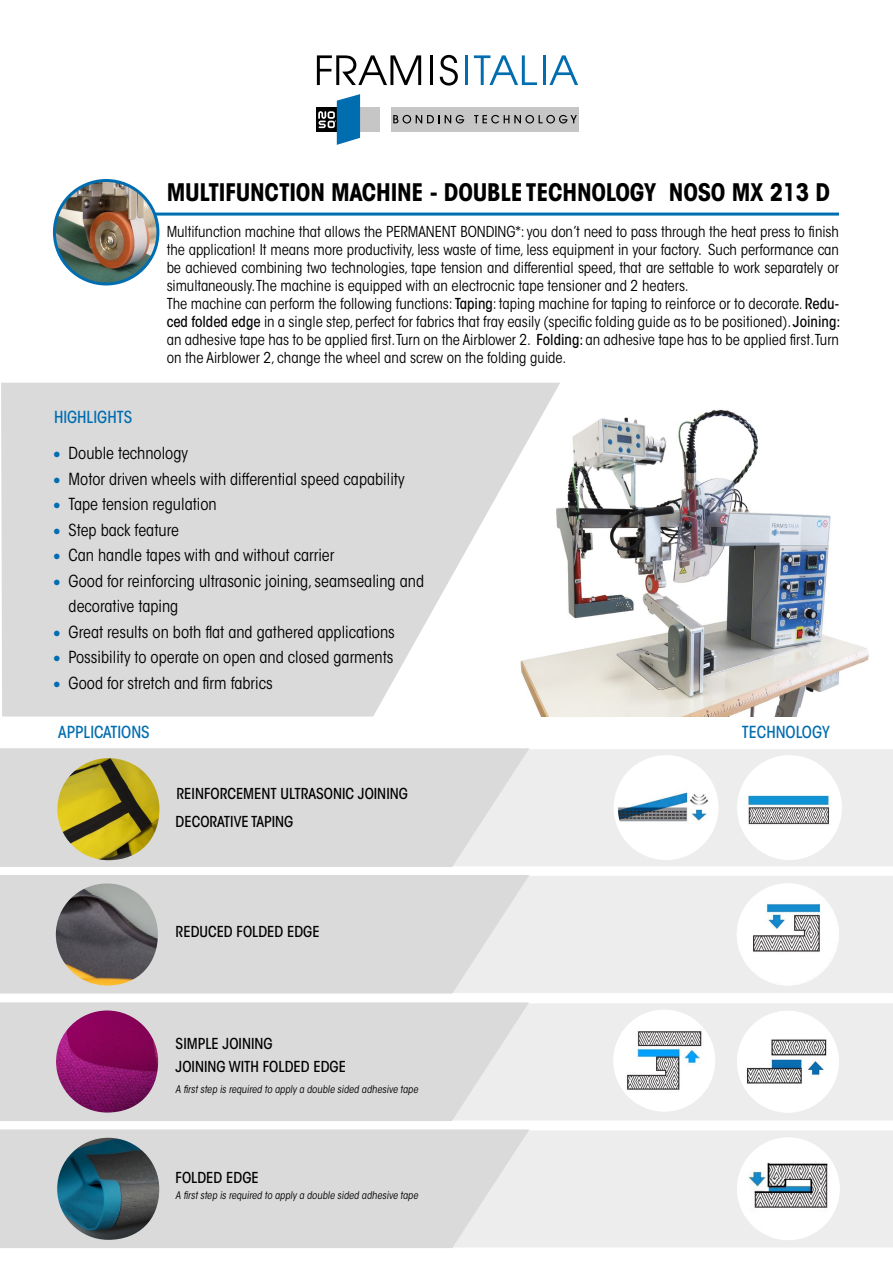
<style>
.page{position:relative;width:893px;height:1263px;background:#fff}
.page>*{position:absolute;margin:0;border:0;box-sizing:border-box;transform-origin:0 0}
.t1{font:700 condensed 24px "ITC Avant Garde Std";letter-spacing:-.01em;color:#000}
.t2{font:21px/25.5px "Minion Pro";color:#006db1;text-align:justify}
.t3{font:condensed 16.5px/25.5px "ITC Avant Garde Std";color:#000}
.t4{font:500 condensed 16.5px "ITC Avant Garde Std";color:#006db1}
.t5{font:condensed 15px/18px "ITC Avant Garde Std";letter-spacing:-.005em;color:#000}
.t6{font:500 condensed 15px/27.9px "ITC Avant Garde Std";color:#000}
.t7{font:condensed 10.5px "ITC Avant Garde Std";color:#000}
.s1{font-weight:500}
</style>
<div class="page">
<img style="left:560px;top:409px;width:309px;height:307px">
<img style="left:54px;top:180px;width:104px;height:104px;border-radius:52px">
<div style="left:53px;top:179px;width:106px;height:106px;border:3px solid #006db1;border-radius:50%"></div>
<svg style="left:317px;top:55px;width:104px;height:30px"></svg>
<hr style="left:430px;top:55px;width:3px;height:30px;background:#000">
<svg style="left:440px;top:55px;width:18px;height:31px"></svg>
<hr style="left:465px;top:55px;width:3px;height:30px;background:#006db1">
<svg style="left:474px;top:55px;width:63px;height:30px"></svg>
<hr style="left:543px;top:55px;width:3px;height:30px;background:#006db1">
<svg style="left:549px;top:55px;width:29px;height:30px"></svg>
<div style="left:391px;top:107px;width:187px;height:25px;background:#c6c6c6"></div>
<div style="left:317px;top:107px;width:20px;height:25px;background:#000"></div>
<div style="left:360px;top:107px;width:20px;height:25px;background:#c6c6c6"></div>
<svg style="left:393px;top:115px;width:71px;height:9px"></svg>
<svg style="left:474px;top:115px;width:103px;height:9px"></svg>
<svg style="left:318px;top:94px;width:42px;height:51px"></svg>
<hr style="left:154px;top:213px;width:685px;height:3px;background:#006db1">
<div style="left:531px;top:876px;width:362px;height:117px;background:#ededed"></div>
<svg style="left:0;top:875px;width:531px;height:119px"></svg>
<div style="left:530px;top:1003px;width:363px;height:117px;background:#ededed"></div>
<svg style="left:0;top:1002px;width:530px;height:119px"></svg>
<img style="left:56px;top:883px;width:102px;height:102px;border-radius:51px">
<svg style="left:1px;top:383px;width:559px;height:333px;fill:#dadada"></svg>
<div style="left:531px;top:1130px;width:362px;height:117px;background:#ededed"></div>
<svg style="left:0;top:1129px;width:531px;height:119px"></svg>
<img style="left:737px;top:883px;width:102px;height:102px;border-radius:51px">
<img style="left:737px;top:1011px;width:102px;height:101px;border-radius:51px">
<img style="left:56px;top:1010px;width:102px;height:102px;border-radius:51px">
<img style="left:737px;top:1137px;width:103px;height:103px;border-radius:51px">
<img style="left:57px;top:1138px;width:102px;height:102px;border-radius:51px">
<div style="left:531px;top:749px;width:362px;height:117px;background:#ededed"></div>
<svg style="left:0;top:748px;width:531px;height:119px"></svg>
<img style="left:616px;top:757px;width:100px;height:101px;border-radius:50px">
<div style="left:614px;top:755px;width:104px;height:105px;border:4px solid #fff;border-radius:50%"></div>
<img style="left:57px;top:758px;width:102px;height:102px;border-radius:51px">
<img style="left:739px;top:757px;width:101px;height:101px;border-radius:50px">
<div style="left:737px;top:755px;width:105px;height:105px;border:4px solid #fff;border-radius:50%"></div>
<img style="left:613px;top:1010px;width:102px;height:101px;border-radius:51px">
<h1 class="t1" style="left:167px;top:177px;width:665px">MULTIFUNCTION MACHINE - DOUBLE TECHNOLOGY NOSO MX 213 D</h1>
<p class="t5" style="left:167px;top:223px;width:675px">Multifunction machine that allows the PERMANENT BONDING*: you don’t need to pass through the heat press to finish the application! It means more productivity, less waste of time, less equipment in your factory. Such performance can be achieved combining two technologies, tape tension and differential speed, that are settable to work separately or simultaneously.The machine is equipped with an electrocnic tape tensioner and 2 heaters.<br>The machine can perform the following functions: <span class="s1">Taping</span>: taping machine for taping to reinforce or to decorate. <span class="s1">Redu&shy;ced folded edge</span> in a single step, perfect for fabrics that fray easily (specific folding guide as to be positioned). <span class="s1">Joining: </span>an adhesive tape has to be applied first.Turn on the Airblower 2. <span class="s1">Folding:</span> an adhesive tape has to be applied first.Turn on the Airblower 2, change the wheel and screw on the folding guide.</p>
<p class="t4" style="left:54px;top:406px;width:80px">HIGHLIGHTS</p>
<p class="t3" style="left:69px;top:441px;width:357px">Double technology<br>Motor driven wheels with differential speed capability Tape tension regulation<br>Step back feature<br>Can handle tapes with and without carrier<br>Good for reinforcing ultrasonic joining, seamsealing and decorative taping<br>Great results on both flat and gathered applications Possibility to operate on open and closed garments Good for stretch and firm fabrics</p>
<h2 class="t2" style="left:53px;top:440px;width:10px">• • • • • •</h2>
<h2 class="t2" style="left:53px;top:618px;width:10px">• • •</h2>
<p class="t4" style="left:58px;top:722px;width:93px">APPLICATIONS</p>
<p class="t6" style="left:176px;top:780px;width:234px">REINFORCEMENT ULTRASONIC JOINING<br>DECORATIVE TAPING</p>
<p class="t6" style="left:176px;top:917px;width:146px">REDUCED FOLDED EDGE</p>
<p class="t6" style="left:176px;top:1029px;width:99px">SIMPLE JOINING</p>
<p class="t7" style="left:176px;top:1083px;width:246px">A first step is required to apply a double sided adhesive tape</p>
<p class="t6" style="left:176px;top:1052px;width:172px">JOINING WITH FOLDED EDGE</p>
<p class="t6" style="left:176px;top:1164px;width:85px">FOLDED EDGE</p>
<p class="t7" style="left:176px;top:1189px;width:246px">A first step is required to apply a double sided adhesive tape</p>
<p class="t4" style="left:742px;top:722px;width:89px">TECHNOLOGY</p>
</div>
